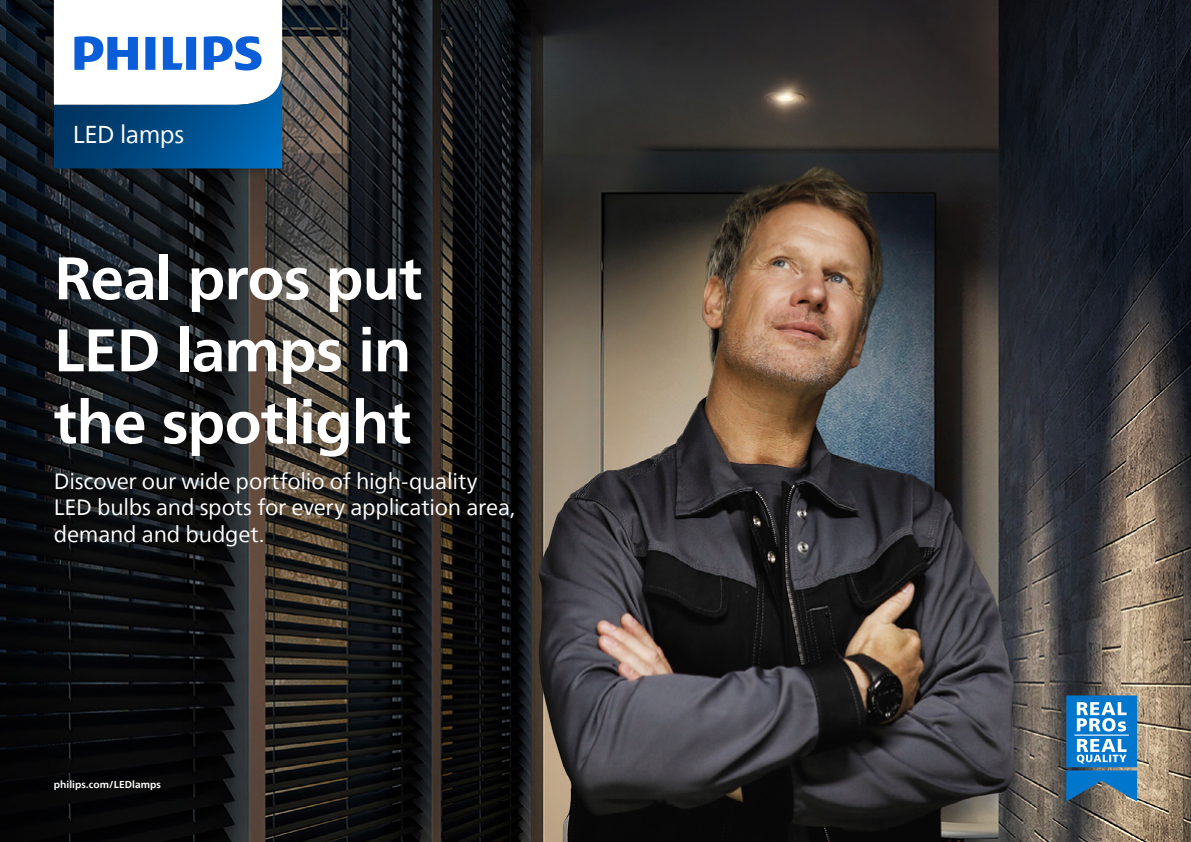
<style>
.page{position:relative;width:1191px;height:842px;background:#fff}
.page>*{position:absolute;margin:0;border:0;box-sizing:border-box;transform-origin:0 0}
.t1{font:700 60px/72px "Neue Frutiger World";letter-spacing:-.015em;color:#fff}
.t2{font:24.3px "Neue Frutiger World";letter-spacing:-.02em;color:#fff}
.t3{font:22px/26.4px "Neue Frutiger World";letter-spacing:-.01em;color:#fff}
.t4{font:700 10px "Neue Frutiger World";letter-spacing:.005em;color:#fff}
</style>
<div class="page">
<img style="left:0;top:0;width:1191px;height:842px">
<svg style="left:1066px;top:695px;width:71px;height:106px"></svg>
<div style="left:43px;top:0;width:249px;height:179px;background:#000;opacity:.35"></div>
<div style="left:44px;top:0;width:247px;height:170px;background:#000;opacity:.35"></div>
<svg style="left:54px;top:0;width:228px;height:168px"></svg>
<p class="t2" style="left:73px;top:115px;width:113px">LED lamps</p>
<h1 class="t1" style="left:54px;top:241px;width:370px">Real pros put<br>LED lamps in the spotlight</h1>
<p class="t3" style="left:54px;top:468px;width:463px">Discover our wide portfolio of high-quality<br>LED bulbs and spots for every application area, demand and budget.</p>
<p class="t4" style="left:54px;top:775px;width:109px">philips.com/LEDlamps</p>
</div>
